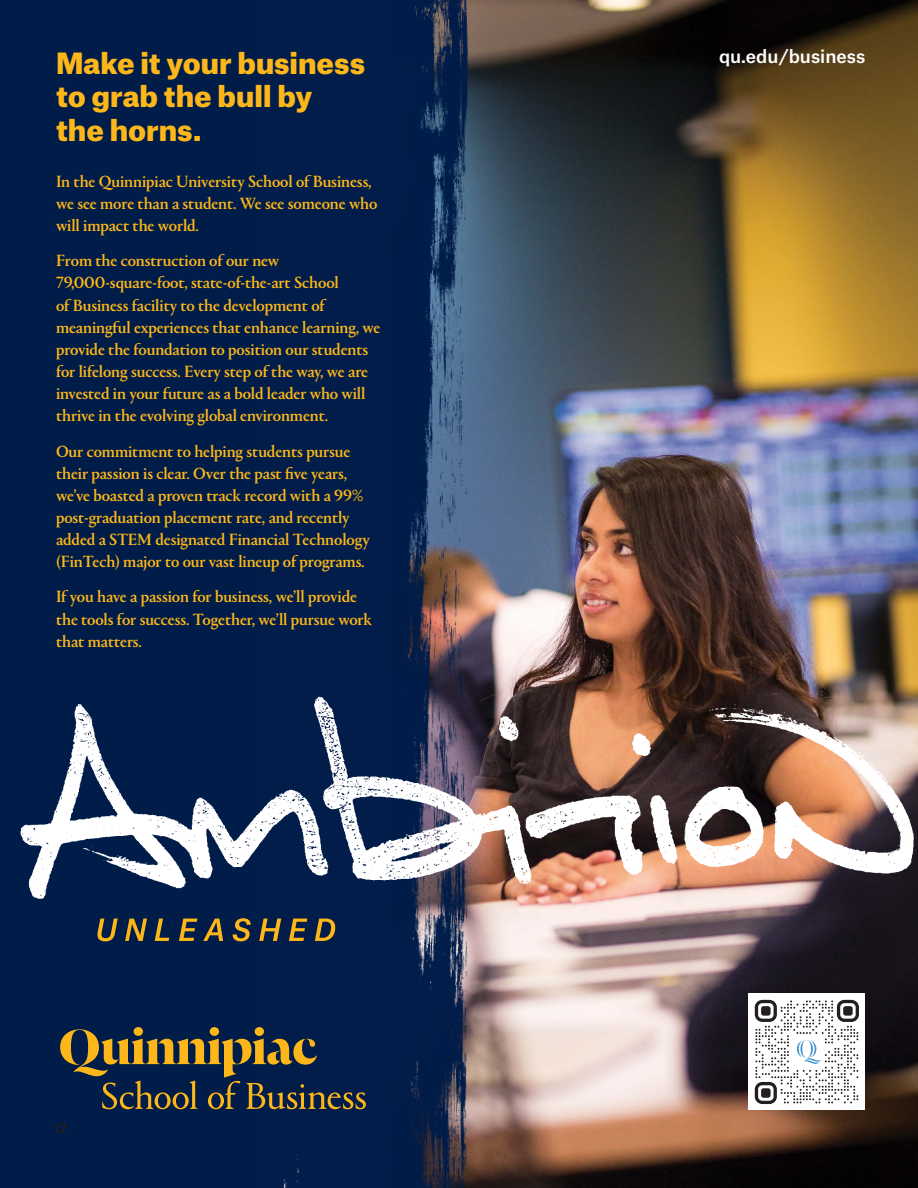
<style>
.page{position:relative;width:918px;height:1188px;background:#fff}
.page>*{position:absolute;margin:0;border:0;box-sizing:border-box;transform-origin:0 0}
.t1{font:900 28.05px/33.3px "Atlas Grotesk";color:#fdb71a}
.t2{font:500 17.7px "Atlas Grotesk";color:#fff}
.t3{font:500 16.95px/22px "Portrait Q";letter-spacing:-.01em;color:#fdb71a}
.t4{font:12.75px "Atlas Grotesk";color:#231f20}
</style>
<div class="page">
<img style="left:511px;top:0;width:407px;height:1188px">
<img style="left:261px;top:0;width:250px;height:1188px">
<div style="left:0;top:0;width:261px;height:1188px;background:#001c48"></div>
<svg style="left:134px;top:1027px;width:9px;height:9px"></svg>
<svg style="left:255px;top:1027px;width:9px;height:9px"></svg>
<svg style="left:210px;top:1027px;width:9px;height:9px"></svg>
<svg style="left:60px;top:1029px;width:306px;height:80px"></svg>
<div style="left:748px;top:994px;width:117px;height:116px;background:#fff"></div>
<svg style="left:755px;top:1000px;width:104px;height:104px"></svg>
<svg style="left:97px;top:918px;width:238px;height:23px"></svg>
<h1 class="t1" style="left:56px;top:44px;width:311px">Make it your business</h1>
<p class="t2" style="left:719px;top:42px;width:148px">qu.edu/business</p>
<h1 class="t1" style="left:56px;top:77px;width:258px">to grab the bull by the horns.</h1>
<p class="t3" style="left:56px;top:170px;width:323px">In the Quinnipiac University School of Business, we see more than a student. We see someone who will impact the world.</p>
<p class="t3" style="left:56px;top:249px;width:326px">From the construction of our new 79,000-square-foot, state-of-the-art School<br>of Business facility to the development of meaningful experiences that enhance learning, we provide the foundation to position our students for lifelong success. Every step of the way, we are invested in your future as a bold leader who will thrive in the evolving global environment.</p>
<p class="t3" style="left:56px;top:439px;width:315px">Our commitment to helping students pursue their passion is clear. Over the past five years, we’ve boasted a proven track record with a 99% post-graduation placement rate, and recently added a STEM designated Financial Technology (FinTech) major to our vast lineup of programs.</p>
<p class="t3" style="left:56px;top:585px;width:318px">If you have a passion for business, we’ll provide the tools for success. Together, we’ll pursue work that matters.</p>
<p class="t4" style="left:54px;top:1118px;width:15px">12</p>
</div>
